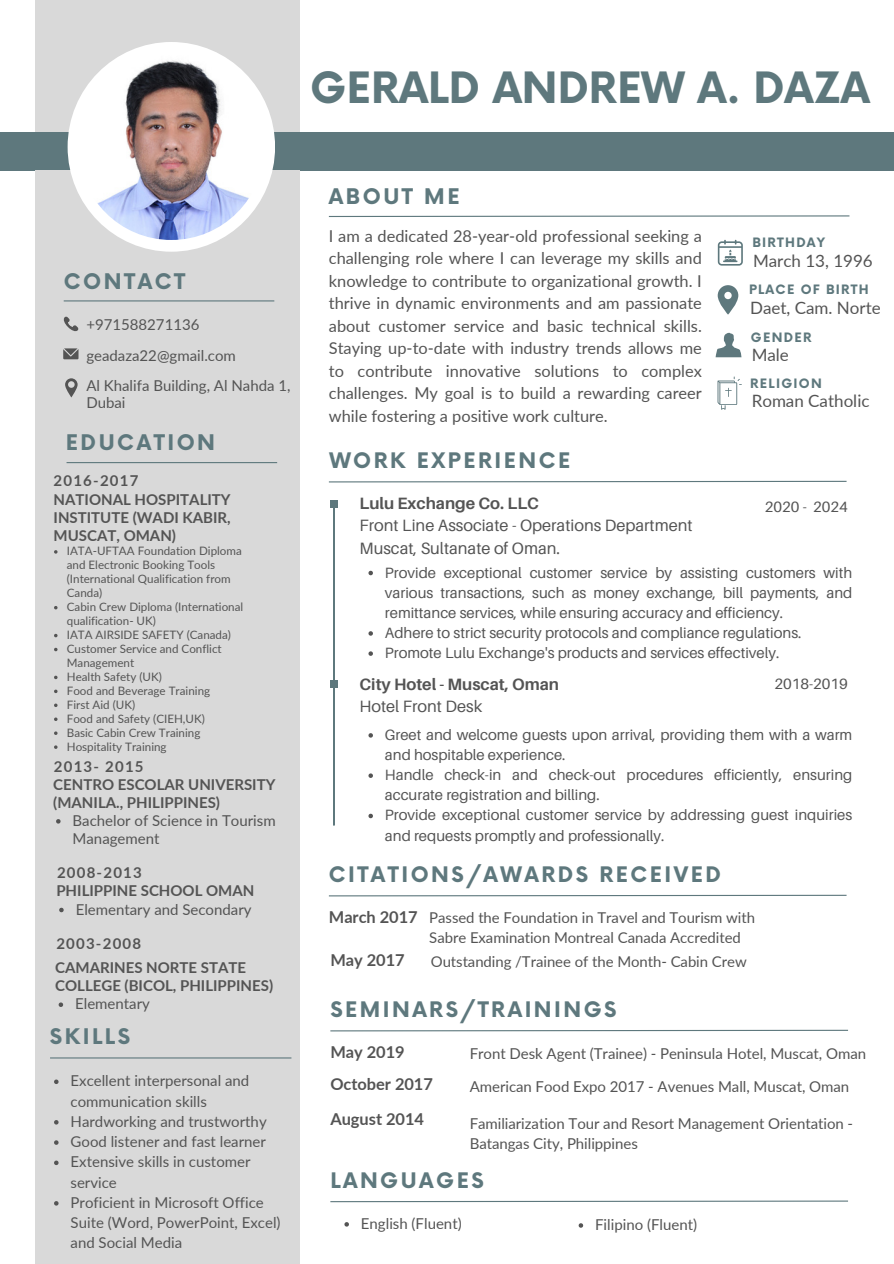
<style>
.page{position:relative;width:894px;height:1264px;background:#fff}
.page>*{position:absolute;margin:0;border:0;box-sizing:border-box;transform-origin:0 0}
.t1{font:700 42px "Now";color:#5e787d}
.t2{font:700 21px "Now";letter-spacing:.12em;color:#5e787d}
.t3{font:700 20.85px "Now";letter-spacing:.12em;color:#5e787d}
.t4{font:16.95px "Lato";color:#545454}
.t5{font:16.35px/22.5px "Lato";color:#545454;text-align:justify}
.t6{font:16.35px/22.4px "Aileron";color:#545454}
.t7{font:700 16.35px "Lato";color:#545454}
.t8{font:700 16.35px "Aileron";color:#545454}
.t9{font:15px/20.2px "Lato";color:#545454}
.t10{font:700 15px/18px "Lato";color:#545454}
.t11{font:700 15px "Lato";letter-spacing:.08em;color:#545454}
.t12{font:14.85px/20.1px "Aileron";color:#545454}
.t13{font:14.85px "Lato";letter-spacing:-.005em;color:#545454}
.t14{font:700 12.6px "Now";letter-spacing:.1em;color:#5e787d}
.t15{font:11.55px/14px "Lato";color:#545454}
</style>
<div class="page">
<div style="left:0;top:132px;width:893px;height:38px;background:#5e787d"></div>
<div style="left:35px;top:170px;width:265px;height:1093px;background:#d9d9d9"></div>
<div style="left:35px;top:0;width:265px;height:132px;background:#d9d9d9"></div>
<div style="left:68px;top:42px;width:207px;height:210px;background:#fff;border-radius:50%"></div>
<svg style="left:64px;top:316px;width:14px;height:16px"></svg>
<svg style="left:63px;top:348px;width:15px;height:11px"></svg>
<svg style="left:65px;top:378px;width:12px;height:19px"></svg>
<hr style="left:64px;top:300px;width:210px;height:1px;background:#5e787d">
<hr style="left:67px;top:462px;width:210px;height:1px;background:#5e787d">
<hr style="left:50px;top:1057px;width:241px;height:1px;background:#5e787d">
<img style="left:78px;top:54px;width:186px;height:186px;border-radius:50%">
<svg style="left:330px;top:500px;width:8px;height:7px"></svg>
<hr style="left:333px;top:504px;width:1px;height:485px;background:#5e787d">
<svg style="left:330px;top:680px;width:8px;height:7px"></svg>
<svg style="left:328px;top:480px;width:519px;height:3px"></svg>
<svg style="left:328px;top:215px;width:522px;height:2px"></svg>
<svg style="left:717px;top:240px;width:25px;height:25px"></svg>
<svg style="left:715px;top:333px;width:26px;height:24px"></svg>
<svg style="left:717px;top:376px;width:24px;height:33px"></svg>
<svg style="left:717px;top:285px;width:21px;height:29px"></svg>
<div style="left:306px;top:825px;width:61px;height:181px;background:#fff;border-radius:30px"></div>
<svg style="left:328px;top:894px;width:519px;height:3px"></svg>
<svg style="left:368px;top:571px;width:5px;height:4px"></svg>
<svg style="left:368px;top:631px;width:5px;height:4px"></svg>
<svg style="left:368px;top:651px;width:5px;height:5px"></svg>
<svg style="left:368px;top:733px;width:5px;height:4px"></svg>
<svg style="left:368px;top:773px;width:5px;height:5px"></svg>
<svg style="left:368px;top:813px;width:5px;height:5px"></svg>
<svg style="left:54px;top:1079px;width:5px;height:5px"></svg>
<svg style="left:54px;top:1120px;width:5px;height:4px"></svg>
<svg style="left:54px;top:1140px;width:5px;height:4px"></svg>
<svg style="left:54px;top:1160px;width:5px;height:5px"></svg>
<svg style="left:54px;top:1201px;width:5px;height:4px"></svg>
<svg style="left:54px;top:731px;width:3px;height:4px"></svg>
<svg style="left:54px;top:745px;width:3px;height:4px"></svg>
<svg style="left:330px;top:1029px;width:518px;height:3px"></svg>
<svg style="left:56px;top:819px;width:5px;height:4px"></svg>
<svg style="left:59px;top:907px;width:5px;height:5px"></svg>
<svg style="left:59px;top:1002px;width:4px;height:4px"></svg>
<svg style="left:330px;top:1200px;width:518px;height:2px"></svg>
<svg style="left:344px;top:1222px;width:5px;height:4px"></svg>
<svg style="left:578px;top:1223px;width:5px;height:4px"></svg>
<p class="t1" style="left:310px;top:65px;width:561px">GERALD ANDREW A. DAZA</p>
<h4 class="t2" style="left:64px;top:270px;width:123px">CONTACT</h4>
<p class="t9" style="left:86px;top:313px;width:115px">+971588271136</p>
<p class="t9" style="left:86px;top:345px;width:151px">geadaza22@gmail.com</p>
<h4 class="t9" style="left:86px;top:377px;width:206px;line-height:16.8px">Al Khalifa Building, Al Nahda 1,<br>Dubai</h4>
<p class="t2" style="left:66px;top:430px;width:151px">EDUCATION</p>
<p class="t11" style="left:54px;top:471px;width:86px">2016-2017</p>
<p class="t10" style="left:54px;top:490px;width:178px;text-align:justify">NATIONAL HOSPITALITY INSTITUTE (WADI KABIR, MUSCAT, OMAN)</p>
<p class="t15" style="left:67px;top:544px;width:176px">IATA-UFTAA Foundation Diploma and Electronic Booking Tools (International Qualification from<br>Canda)</p>
<h2 class="t15" style="left:67px;top:599px;width:178px">Cabin Crew Diploma (International qualification- UK)</h2>
<h4 class="t15" style="left:67px;top:627px;width:166px">IATA AIRSIDE SAFETY (Canada)</h4>
<p class="t15" style="left:67px;top:641px;width:156px">Customer Service and Conflict<br>Management</p>
<p class="t15" style="left:67px;top:669px;width:96px">Health Safety (UK)</p>
<h4 class="t15" style="left:67px;top:683px;width:145px">Food and Beverage Training</h4>
<p class="t15" style="left:67px;top:697px;width:70px">First Aid (UK)</p>
<p class="t15" style="left:67px;top:711px;width:139px">Food and Safety (CIEH,UK)</p>
<h4 class="t15" style="left:67px;top:725px;width:135px">Basic Cabin Crew Training</h4>
<p class="t15" style="left:67px;top:739px;width:101px">Hospitality Training</p>
<p class="t11" style="left:54px;top:757px;width:91px">2013- 2015</p>
<p class="t10" style="left:53px;top:775px;width:224px">CENTRO ESCOLAR UNIVERSITY (MANILA., PHILIPPINES)</p>
<h3 class="t9" style="left:73px;top:811px;width:205px;line-height:18px">Bachelor of Science in Tourism<br>Management</h3>
<p class="t11" style="left:57px;top:863px;width:86px">2008-2013</p>
<h4 class="t10" style="left:56px;top:881px;width:199px">PHILIPPINE SCHOOL OMAN</h4>
<p class="t9" style="left:76px;top:898px;width:177px">Elementary and Secondary</p>
<h3 class="t11" style="left:56px;top:934px;width:86px">2003-2008</h3>
<p class="t10" style="left:55px;top:957px;width:219px">CAMARINES NORTE STATE<br>COLLEGE (BICOL, PHILIPPINES)</p>
<h2 class="t9" style="left:75px;top:993px;width:76px">Elementary</h2>
<p class="t2" style="left:50px;top:1025px;width:82px">SKILLS</p>
<p class="t9" style="left:70px;top:1070px;width:180px">Excellent interpersonal and communication skills</p>
<h2 class="t9" style="left:70px;top:1110px;width:198px">Hardworking and trustworthy</h2>
<p class="t9" style="left:70px;top:1131px;width:197px">Good listener and fast learner</p>
<p class="t9" style="left:70px;top:1151px;width:181px">Extensive skills in customer service</p>
<p class="t9" style="left:70px;top:1191px;width:211px">Proficient in Microsoft Office<br>Suite (Word, PowerPoint, Excel) and Social Media</p>
<p class="t2" style="left:329px;top:185px;width:132px">ABOUT ME</p>
<h2 class="t5" style="left:329px;top:224px;width:374px">I am a dedicated 28-year-old professional seeking a challenging role where I can leverage my skills and knowledge to contribute to organizational growth. I thrive in dynamic environments and am passionate about customer service and basic technical skills.<br>Staying up-to-date with industry trends allows me to contribute innovative solutions to complex challenges. My goal is to build a rewarding career while fostering a positive work culture.</h2>
<p class="t3" style="left:329px;top:449px;width:242px">WORK EXPERIENCE</p>
<h2 class="t14" style="left:752px;top:236px;width:74px">BIRTHDAY</h2>
<p class="t4" style="left:752px;top:250px;width:121px">March 13, 1996</p>
<h2 class="t14" style="left:748px;top:283px;width:121px">PLACE OF BIRTH</h2>
<p class="t4" style="left:749px;top:297px;width:132px">Daet, Cam. Norte</p>
<p class="t14" style="left:750px;top:330px;width:62px">GENDER</p>
<p class="t4" style="left:751px;top:345px;width:39px">Male</p>
<p class="t14" style="left:750px;top:376px;width:73px">RELIGION</p>
<p class="t4" style="left:751px;top:390px;width:119px">Roman Catholic</p>
<p class="t8" style="left:359px;top:493px;width:181px">Lulu Exchange Co. LLC</p>
<p class="t12" style="left:764px;top:496px;width:84px">2020 - 2024</p>
<p class="t6" style="left:359px;top:514px;width:334px">Front Line Associate - Operations Department<br>Muscat, Sultanate of Oman.</p>
<p class="t12" style="left:385px;top:562px;width:469px;text-align:justify">Provide exceptional customer service by assisting customers with various transactions, such as money exchange, bill payments, and remittance services, while ensuring accuracy and efficiency.</p>
<p class="t12" style="left:385px;top:622px;width:418px">Adhere to strict security protocols and compliance regulations.</p>
<p class="t12" style="left:385px;top:642px;width:396px">Promote Lulu Exchange's products and services effectively.</p>
<p class="t8" style="left:359px;top:673px;width:201px">City Hotel - Muscat, Oman</p>
<p class="t12" style="left:774px;top:673px;width:75px">2018-2019</p>
<p class="t6" style="left:359px;top:695px;width:124px">Hotel Front Desk</p>
<p class="t12" style="left:385px;top:724px;width:469px">Greet and welcome guests upon arrival, providing them with a warm and hospitable experience.</p>
<p class="t12" style="left:385px;top:764px;width:469px">Handle check-in and check-out procedures efficiently, ensuring accurate registration and billing.</p>
<p class="t12" style="left:385px;top:805px;width:469px">Provide exceptional customer service by addressing guest inquiries and requests promptly and professionally.</p>
<p class="t3" style="left:329px;top:863px;width:393px">CITATIONS/AWARDS RECEIVED</p>
<p class="t7" style="left:329px;top:906px;width:90px">March 2017</p>
<p class="t13" style="left:429px;top:908px;width:327px">Passed the Foundation in Travel and Tourism with</p>
<p class="t13" style="left:429px;top:928px;width:313px">Sabre Examination Montreal Canada Accredited</p>
<h3 class="t7" style="left:330px;top:950px;width:76px">May 2017</h3>
<h6 class="t13" style="left:430px;top:952px;width:317px">Outstanding /Trainee of the Month- Cabin Crew</h6>
<h4 class="t3" style="left:330px;top:998px;width:288px">SEMINARS/TRAININGS</h4>
<p class="t7" style="left:330px;top:1041px;width:76px">May 2019</p>
<p class="t9" style="left:469px;top:1043px;width:398px">Front Desk Agent (Trainee) - Peninsula Hotel, Muscat, Oman</p>
<p class="t7" style="left:330px;top:1073px;width:104px">October 2017</p>
<p class="t9" style="left:469px;top:1076px;width:381px">American Food Expo 2017 - Avenues Mall, Muscat, Oman</p>
<h3 class="t7" style="left:330px;top:1108px;width:95px">August 2014</h3>
<p class="t9" style="left:469px;top:1112px;width:385px">Familiarization Tour and Resort Management Orientation -</p>
<h2 class="t9" style="left:469px;top:1132px;width:170px">Batangas City, Philippines</h2>
<h3 class="t3" style="left:330px;top:1168px;width:155px">LANGUAGES</h3>
<p class="t9" style="left:361px;top:1212px;width:102px">English (Fluent)</p>
<h3 class="t9" style="left:595px;top:1213px;width:103px">Filipino (Fluent)</h3>
</div>
